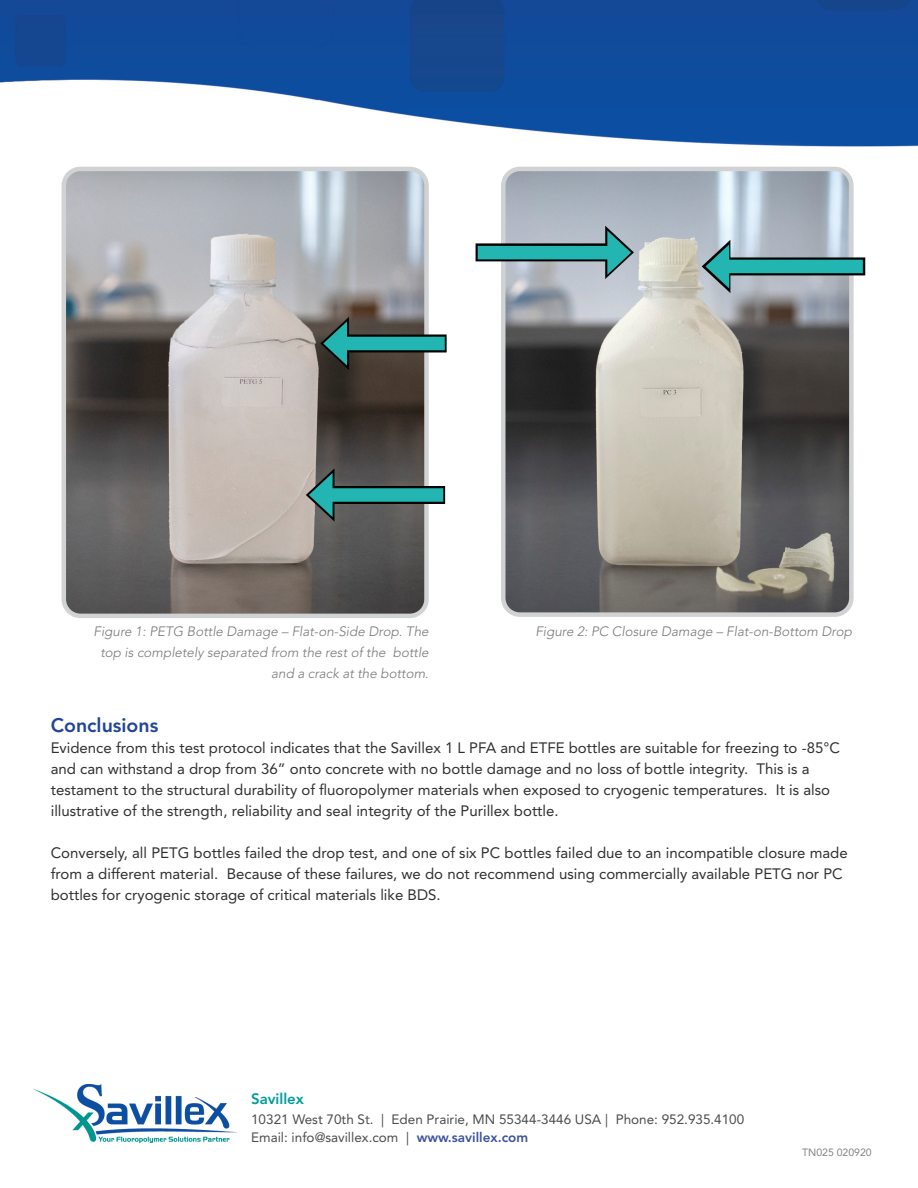
<style>
.page{position:relative;width:918px;height:1188px;background:#fff}
.page>*{position:absolute;margin:0;border:0;box-sizing:border-box;transform-origin:0 0}
.t1{font:800 19.5px "Avenir LT Std";color:#214599}
.t2{font:15px/21px "Avenir LT Std";color:#312f30}
.t3{font:800 15px "Avenir LT Std";color:#009d9c}
.t4{font:italic 300 13.5px/21px "Avenir LT Std";color:#76787b;text-align:right}
.t5{font:13.5px/18px "Avenir LT Std";color:#4b4c4d}
.t6{font:10.5px "Avenir LT Std";color:#808285}
.s1{font-weight:800;color:#3d529f}
</style>
<div class="page">
<img style="left:0;top:0;width:918px;height:606px">
<img style="left:33px;top:1084px;width:204px;height:59px">
<img style="left:64px;top:169px;width:363px;height:444px">
<div style="left:62px;top:167px;width:367px;height:451px;border:4px solid #d1d2d4;border-radius:17px"></div>
<img style="left:503px;top:169px;width:348px;height:443px">
<div style="left:501px;top:167px;width:353px;height:450px;border:4px solid #d1d2d4;border-radius:17px"></div>
<svg style="left:349px;top:334px;width:98px;height:18px"></svg>
<div style="left:338px;top:337px;width:107px;height:13px;background:#22b5b2"></div>
<svg style="left:320px;top:317px;width:29px;height:53px"></svg>
<div style="left:324px;top:486px;width:121px;height:18px;background:#040503"></div>
<div style="left:323px;top:488px;width:120px;height:14px;background:#22b5b2"></div>
<svg style="left:306px;top:468px;width:29px;height:54px"></svg>
<svg style="left:476px;top:243px;width:129px;height:18px"></svg>
<div style="left:478px;top:246px;width:139px;height:13px;background:#22b5b2"></div>
<svg style="left:605px;top:226px;width:29px;height:53px"></svg>
<svg style="left:730px;top:257px;width:135px;height:18px"></svg>
<div style="left:720px;top:260px;width:143px;height:13px;background:#22b5b2"></div>
<svg style="left:702px;top:240px;width:28px;height:53px"></svg>
<p class="t4" style="left:94px;top:621px;width:337px">Figure 1: PETG Bottle Damage – Flat-on-Side Drop. The top is completely separated from the rest of the bottle and a crack at the bottom.</p>
<p class="t4" style="left:535px;top:621px;width:318px">Figure 2: PC Closure Damage – Flat-on-Bottom Drop</p>
<p class="t1" style="left:51px;top:714px;width:109px">Conclusions</p>
<p class="t2" style="left:51px;top:737px;width:791px">Evidence from this test protocol indicates that the Savillex 1 L PFA and ETFE bottles are suitable for freezing to -85°C and can withstand a drop from 36” onto concrete with no bottle damage and no loss of bottle integrity. This is a testament to the structural durability of fluoropolymer materials when exposed to cryogenic temperatures. It is also illustrative of the strength, reliability and seal integrity of the Purillex bottle.</p>
<p class="t2" style="left:51px;top:842px;width:799px">Conversely, all PETG bottles failed the drop test, and one of six PC bottles failed due to an incompatible closure made from a different material. Because of these failures, we do not recommend using commercially available PETG nor PC bottles for cryogenic storage of critical materials like BDS.</p>
<p class="t3" style="left:251px;top:1090px;width:54px">Savillex</p>
<p class="t5" style="left:251px;top:1110px;width:495px">10321 West 70th St. | Eden Prairie, MN 55344-3446 USA | Phone: 952.935.4100<br>Email: info@savillex.com | <span class="s1">www.savillex.com</span></p>
<p class="t6" style="left:802px;top:1146px;width:71px">TN025 020920</p>
</div>
